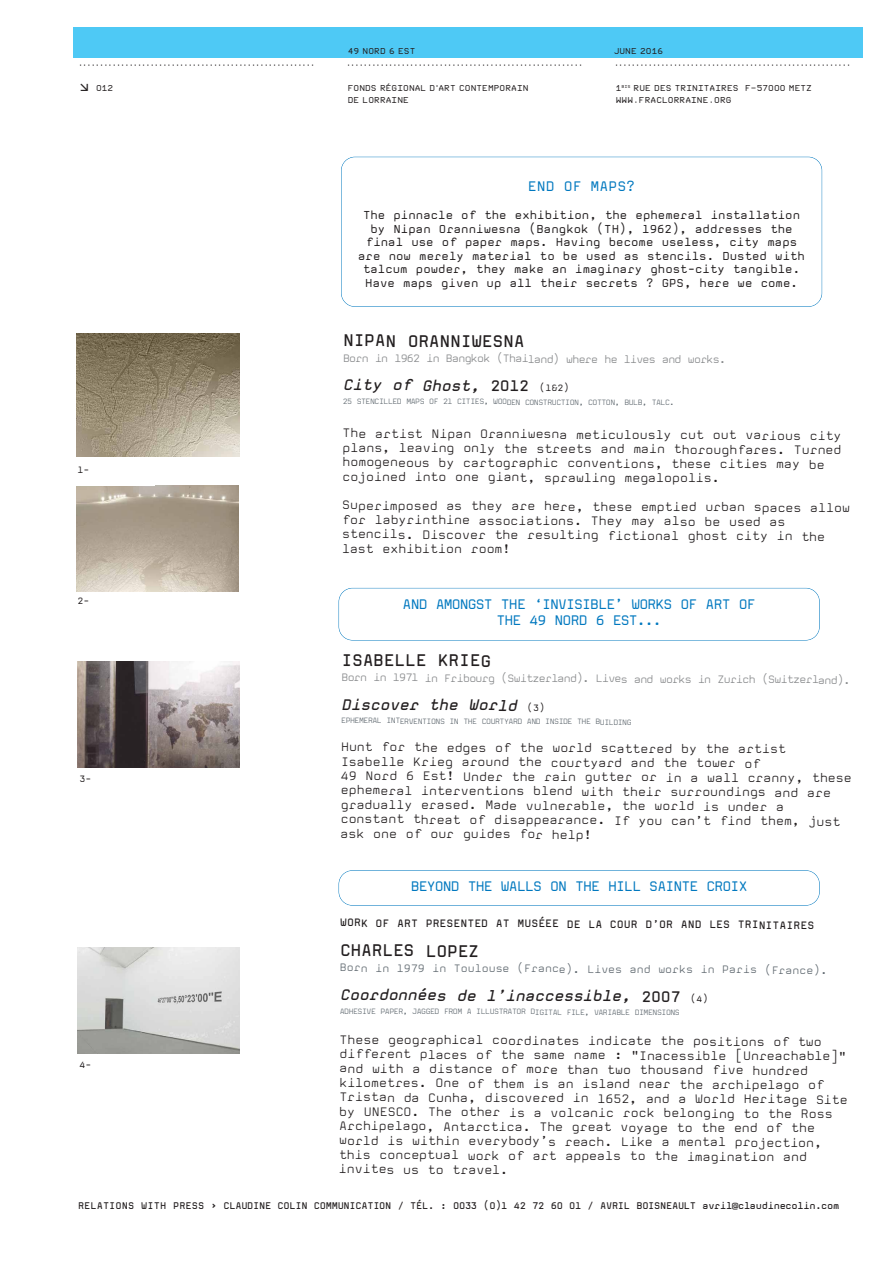
<style>
.page{position:relative;width:893px;height:1263px;background:#fff}
.page>*{position:absolute;margin:0;border:0;box-sizing:border-box;transform-origin:0 0}
.t1{font:700 16.5px "Mono";letter-spacing:-.025em;color:#231f20}
.t2{font:italic 700 15px "Mono";letter-spacing:-.02em;color:#231f20}
.t3{font:13.5px/16.2px "Mono";letter-spacing:-.065em;color:#0078bf;text-align:center}
.t4{font:13.5px "Mono";color:#0078bf}
.t5{font:300 12px/14.2px "Mono";letter-spacing:-.005em;color:#231f20}
.t6{font:11.25px/13.5px "Mono";color:#231f20;text-align:center}
.t7{font:300 10.5px "Mono";letter-spacing:-.07em;color:#888a8c}
.t8{font:300 10.5px "Mono";letter-spacing:-.005em;color:#606970}
.t9{font:700 10.5px "Mono";letter-spacing:-.005em;color:#231f20}
.t10{font:700 9.45px "Mono";letter-spacing:-.035em;color:#231f20}
.t11{font:9px "Mono";color:#231f20}
.t12{font:700 7.5px/12px "FRAC";letter-spacing:.02em;color:#231f20}
.t13{font:300 7.5px "Mono";letter-spacing:-.07em;color:#606970}
.s1{font-size:12px}
.s2{font-style:normal}
.s3{font-weight:400;font-style:normal;font-size:9px}
</style>
<div class="page">
<div style="left:74px;top:28px;width:789px;height:30px;background:#4ec9f5"></div>
<div style="left:341px;top:157px;width:481px;height:150px;border:1px solid #0078bf;border-radius:14px"></div>
<div style="left:339px;top:588px;width:481px;height:52px;border:1px solid #0078bf;border-radius:14px"></div>
<div style="left:339px;top:870px;width:481px;height:36px;border:1px solid #0078bf;border-radius:14px"></div>
<img style="left:76px;top:334px;width:163px;height:122px">
<img style="left:77px;top:486px;width:161px;height:105px">
<img style="left:78px;top:662px;width:161px;height:105px">
<img style="left:78px;top:948px;width:161px;height:105px">
<p class="t12" style="left:78px;top:58px;width:239px">........................................................</p>
<p class="t12" style="left:80px;top:82px;width:35px"><span class="s1">d</span> 012</p>
<p class="t12" style="left:346px;top:46px;width:239px">49 NORD 6 EST ........................................................</p>
<p class="t12" style="left:348px;top:82px;width:182px">FONDS RÉGIONAL D’ART CONTEMPORAIN<br>DE LORRAINE</p>
<p class="t12" style="left:614px;top:46px;width:239px">JUNE 2016 ........................................................</p>
<p class="t12" style="left:616px;top:82px;width:198px">1<sup>BIS</sup> RUE DES TRINITAIRES F-57000 METZ<br>WWW.FRACLORRAINE.ORG</p>
<p class="t11" style="left:78px;top:467px;width:13px">1-</p>
<p class="t11" style="left:78px;top:597px;width:13px">2-</p>
<p class="t11" style="left:79px;top:775px;width:13px">3-</p>
<p class="t11" style="left:79px;top:1061px;width:13px">4-</p>
<p class="t4" style="left:528px;top:181px;width:109px">END OF MAPS?</p>
<p class="t6" style="left:358px;top:209px;width:448px">The pinnacle of the exhibition, the ephemeral installation by Nipan Oranniwesna (Bangkok (TH), 1962), addresses the final use of paper maps. Having become useless, city maps are now merely material to be used as stencils. Dusted with talcum powder, they make an imaginary ghost-city tangible.<br>Have maps given up all their secrets ? GPS, here we come.</p>
<h1 class="t1" style="left:343px;top:334px;width:183px">NIPAN ORANNIWESNA</h1>
<p class="t7" style="left:343px;top:355px;width:385px">Born in 1962 in Bangkok (Thailand) where he lives and works.</p>
<p class="t2" style="left:343px;top:379px;width:228px">City of Ghost, <span class="s2">2012</span> <span class="s3">(1&amp;2)</span></p>
<p class="t13" style="left:343px;top:399px;width:333px">25 STENCILLED MAPS OF 21 CITIES, WOODEN CONSTRUCTION, COTTON, BULB, TALC.</p>
<p class="t5" style="left:342px;top:428px;width:501px">The artist Nipan Oranniwesna meticulously cut out various city plans, leaving only the streets and main thoroughfares. Turned homogeneous by cartographic conventions, these cities may be cojoined into one giant, sprawling megalopolis.</p>
<p class="t5" style="left:342px;top:500px;width:509px">Superimposed as they are here, these emptied urban spaces allow for labyrinthine associations. They may also be used as stencils. Discover the resulting fictional ghost city in the last exhibition room!</p>
<p class="t3" style="left:403px;top:597px;width:355px">AND AMONGST THE ‘INVISIBLE’ WORKS OF ART OF<br>THE 49 NORD 6 EST...</p>
<h1 class="t1" style="left:341px;top:654px;width:151px">ISABELLE KRIEG</h1>
<p class="t7" style="left:341px;top:674px;width:510px">Born in 1971 in Fribourg (Switzerland). Lives and works in Zurich (Switzerland).</p>
<p class="t2" style="left:341px;top:699px;width:205px">Discover the World <span class="s3">(3)</span></p>
<p class="t13" style="left:341px;top:718px;width:292px">EPHEMERAL INTERVENTIONS IN THE COURTYARD AND INSIDE THE BUILDING</p>
<p class="t5" style="left:341px;top:742px;width:513px">Hunt for the edges of the world scattered by the artist Isabelle Krieg around the courtyard and the tower of<br>49 Nord 6 Est! Under the rain gutter or in a wall cranny, these ephemeral interventions blend with their surroundings and are gradually erased. Made vulnerable, the world is under a<br>constant threat of disappearance. If you can’t find them, just ask one of our guides for help!</p>
<p class="t3" style="left:411px;top:879px;width:338px">BEYOND THE WALLS ON THE HILL SAINTE CROIX</p>
<p class="t9" style="left:340px;top:920px;width:476px">WORK OF ART PRESENTED AT MUSÉEE DE LA COUR D’OR AND LES TRINITAIRES</p>
<h1 class="t1" style="left:340px;top:944px;width:141px">CHARLES LOPEZ</h1>
<p class="t8" style="left:340px;top:965px;width:489px">Born in 1979 in Toulouse (France). Lives and works in Paris (France).</p>
<p class="t2" style="left:340px;top:989px;width:370px">Coordonnées de l’inaccessible, <span class="s2">2007</span> <span class="s3">(4)</span></p>
<p class="t13" style="left:340px;top:1009px;width:342px">ADHESIVE PAPER, JAGGED FROM A ILLUSTRATOR DIGITAL FILE, VARIABLE DIMENSIONS</p>
<p class="t5" style="left:339px;top:1034px;width:510px">These geographical coordinates indicate the positions of two different places of the same name : "Inacessible [Unreachable]" and with a distance of more than two thousand five hundred kilometres. One of them is an island near the archipelago of Tristan da Cunha, discovered in 1652, and a World Heritage Site by UNESCO. The other is a volcanic rock belonging to the Ross Archipelago, Antarctica. The great voyage to the end of the world is within everybody’s reach. Like a mental projection, this conceptual work of art appeals to the imagination and invites us to travel.</p>
<p class="t10" style="left:78px;top:1202px;width:763px">RELATIONS WITH PRESS &gt; CLAUDINE COLIN COMMUNICATION / TÉL. : 0033 (0)1 42 72 60 01 / AVRIL BOISNEAULT avril@claudinecolin.com</p>
</div>
